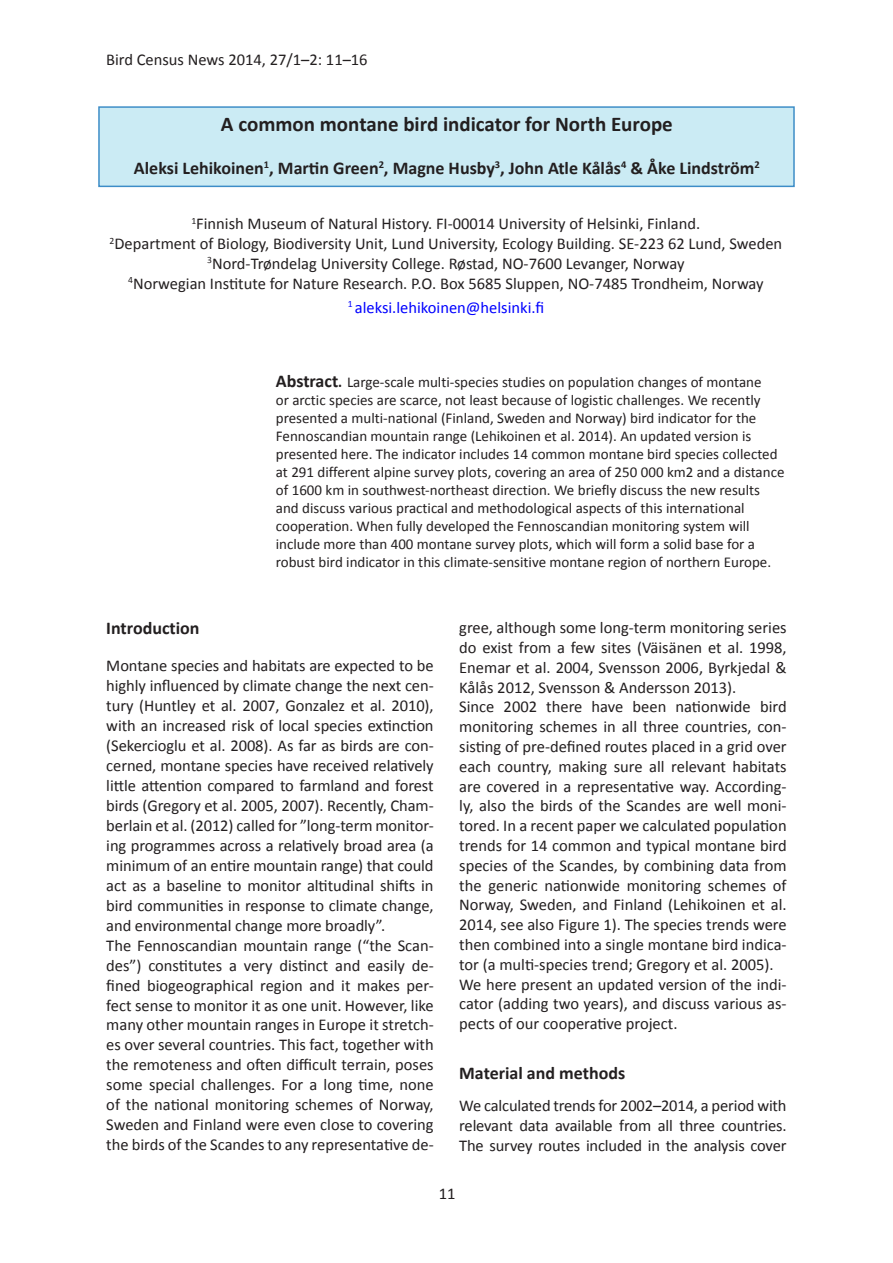
<style>
.page{position:relative;width:893px;height:1263px;background:#fff}
.page>*{position:absolute;margin:0;border:0;box-sizing:border-box;transform-origin:0 0}
.Head{font:700 21px "Calibri";color:#231f20}
.Author{font:700 18px "Calibri";color:#231f20}
.Head_in_text{font:700 18px "Calibri";color:#231f20}
.Body_text{font:16.5px/20px "Calibri";color:#231f20;text-align:justify}
.Address{font:16.5px "Calibri";color:#231f20}
.Address-2{font:16.5px "Calibri";color:#00f}
.Abstract{font:15px/18px "Calibri";color:#231f20}
.s1{font-weight:700;font-size:18px}
.s2{font-weight:700}
</style>
<div class="page">
<div style="left:98px;top:106px;width:697px;height:81px;background:#cbebf4;border:2px solid #0d71b9"></div>
<p class="Body_text" style="left:106px;top:49px;width:263px">Bird Census News 2014, 27/1–2: 11–16</p>
<p class="Head" style="left:221px;top:109px;width:453px">A common montane bird indicator for North Europe</p>
<p class="Author" style="left:134px;top:155px;width:627px">Aleksi Lehikoinen<sup>1</sup>, Martin Green<sup>2</sup>, Magne Husby<sup>3</sup>, John Atle Kålås<sup>4</sup> &amp; Åke Lindström<sup>2</sup></p>
<p class="Address" style="left:191px;top:212px;width:510px"><sup>1</sup>Finnish Museum of Natural History. FI-00014 University of Helsinki, Finland.</p>
<p class="Address" style="left:110px;top:232px;width:674px"><sup>2</sup>Department of Biology, Biodiversity Unit, Lund University, Ecology Building. SE-223 62 Lund, Sweden</p>
<p class="Address" style="left:207px;top:252px;width:479px"><sup>3</sup>Nord-Trøndelag University College. Røstad, NO-7600 Levanger, Norway</p>
<p class="Address" style="left:128px;top:272px;width:637px"><sup>4</sup>Norwegian Institute for Nature Research. P.O. Box 5685 Sluppen, NO-7485 Trondheim, Norway</p>
<p class="Address-2" style="left:348px;top:296px;width:198px"><sup>1</sup> aleksi.lehikoinen@helsinki.fi</p>
<p class="Abstract" style="left:276px;top:372px;width:510px"><span class="s1">Abstract</span><span class="s2">.</span> Large-scale multi-species studies on population changes of montane<br>or arctic species are scarce, not least because of logistic challenges. We recently presented a multi-national (Finland, Sweden and Norway) bird indicator for the Fennoscandian mountain range (Lehikoinen et al. 2014). An updated version is presented here. The indicator includes 14 common montane bird species collected at 291 different alpine survey plots, covering an area of 250 000 km2 and a distance of 1600 km in southwest-northeast direction. We briefly discuss the new results and discuss various practical and methodological aspects of this international cooperation. When fully developed the Fennoscandian monitoring system will include more than 400 montane survey plots, which will form a solid base for a robust bird indicator in this climate-sensitive montane region of northern Europe.</p>
<p class="Head_in_text" style="left:106px;top:616px;width:95px">Introduction</p>
<p class="Body_text" style="left:106px;top:655px;width:329px">Montane species and habitats are expected to be highly influenced by climate change the next cen&shy;tury (Huntley et al. 2007, Gonzalez et al. 2010), with an increased risk of local species extinction (Sekercioglu et al. 2008). As far as birds are con&shy;cerned, montane species have received relatively little attention compared to farmland and forest birds (Gregory et al. 2005, 2007). Recently, Cham&shy;berlain et al. (2012) called for ”long-term monitor&shy;ing programmes across a relatively broad area (a minimum of an entire mountain range) that could act as a baseline to monitor altitudinal shifts in bird communities in response to climate change, and environmental change more broadly”.</p>
<p class="Body_text" style="left:106px;top:935px;width:329px">The Fennoscandian mountain range (“the Scan&shy;des”) constitutes a very distinct and easily de&shy;fined biogeographical region and it makes per&shy;fect sense to monitor it as one unit. However, like many other mountain ranges in Europe it stretch&shy;es over several countries. This fact, together with the remoteness and often difficult terrain, poses some special challenges. For a long time, none of the national monitoring schemes of Norway, Sweden and Finland were even close to covering the birds of the Scandes to any representative de-</p>
<p class="Body_text" style="left:459px;top:617px;width:329px">gree, although some long-term monitoring series do exist from a few sites (Väisänen et al. 1998, Enemar et al. 2004, Svensson 2006, Byrkjedal &amp; Kålås 2012, Svensson &amp; Andersson 2013).</p>
<p class="Body_text" style="left:459px;top:697px;width:329px">Since 2002 there have been nationwide bird monitoring schemes in all three countries, con&shy;sisting of pre-defined routes placed in a grid over each country, making sure all relevant habitats are covered in a representative way. According&shy;ly, also the birds of the Scandes are well moni&shy;tored. In a recent paper we calculated population trends for 14 common and typical montane bird species of the Scandes, by combining data from the generic nationwide monitoring schemes of Norway, Sweden, and Finland (Lehikoinen et al.<br>2014, see also Figure 1). The species trends were then combined into a single montane bird indica&shy;tor (a multi-species trend; Gregory et al. 2005).</p>
<p class="Body_text" style="left:459px;top:974px;width:329px">We here present an updated version of the indi&shy;cator (adding two years), and discuss various as&shy;pects of our cooperative project.</p>
<p class="Head_in_text" style="left:459px;top:1060px;width:168px">Material and methods</p>
<p class="Body_text" style="left:459px;top:1095px;width:329px">We calculated trends for 2002–2014, a period with relevant data available from all three countries.<br>The survey routes included in the analysis cover</p>
<p class="Body_text" style="left:439px;top:1183px;width:18px">11</p>
</div>
